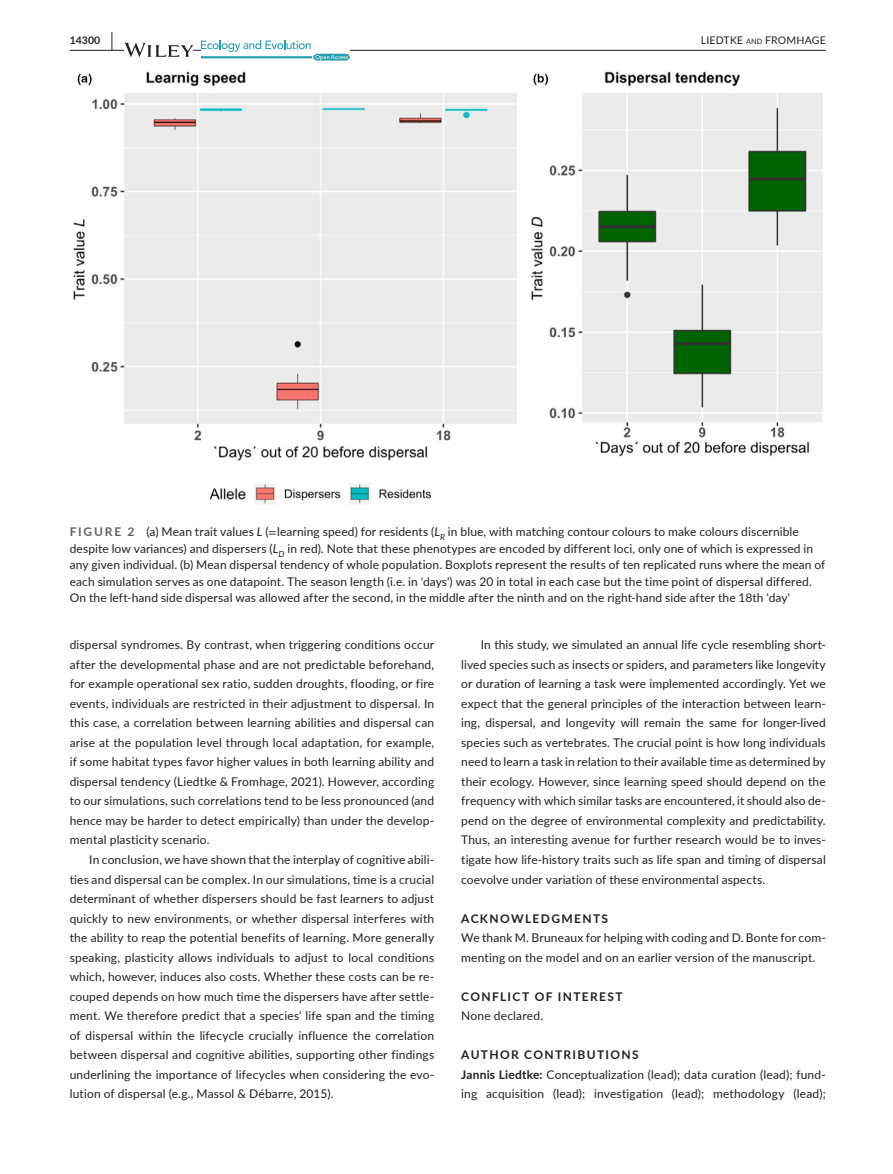
<style>
.page{position:relative;width:893px;height:1174px;background:#fff}
.page>*{position:absolute;margin:0;border:0;box-sizing:border-box;transform-origin:0 0}
.t1{font:12px/19.5px "Lato";letter-spacing:.01em;color:#231f20;text-align:justify}
.t2{font:700 12px "Lato";letter-spacing:.115em;color:#231f20}
.t3{font:10.5px "Lato";letter-spacing:.015em;color:#231f20}
.t4{font:700 10.5px "Lato";color:#231f20}
.s1{font-size:19.5px}
.s2{font-size:7.35px}
.s3{font-weight:700;color:#636366}
.s4{font-style:italic}
.s5{font-family:"STIX"}
.s6{font-weight:700}
</style>
<div class="page">
<hr style="left:70px;top:50px;width:756px;height:1px;background:#231f20">
<svg style="left:125px;top:43px;width:68px;height:14px"></svg>
<svg style="left:201px;top:40px;width:149px;height:21px"></svg>
<img style="left:73px;top:72px;width:749px;height:432px">
<p class="t4" style="left:70px;top:33px;width:45px">14300 <span class="s1">|</span></p>
<p class="t3" style="left:701px;top:33px;width:126px">LIEDTKE <span class="s2">and</span> FROMHAGE</p>
<p class="t1" style="left:70px;top:523px;width:757px;line-height:16.5px;text-align:left"><span class="s3">FIGURE 2</span> (a) Mean trait values <span class="s4">L</span> (<span class="s5">=</span>learning speed) for residents (<span class="s4">L</span><sub>R</sub> in blue, with matching contour colours to make colours discernible despite low variances) and dispersers (<span class="s4">L</span><sub>D</sub> in red). Note that these phenotypes are encoded by different loci, only one of which is expressed in any given individual. (b) Mean dispersal tendency of whole population. Boxplots represent the results of ten replicated runs where the mean of each simulation serves as one datapoint. The season length (i.e. in 'days') was 20 in total in each case but the time point of dispersal differed.<br>On the left-hand side dispersal was allowed after the second, in the middle after the ninth and on the right-hand side after the 18th 'day'</p>
<p class="t1" style="left:70px;top:635px;width:366px">dispersal syndromes. By contrast, when triggering conditions occur after the developmental phase and are not predictable beforehand, for example operational sex ratio, sudden droughts, flooding, or fire events, individuals are restricted in their adjustment to dispersal. In this case, a correlation between learning abilities and dispersal can arise at the population level through local adaptation, for example, if some habitat types favor higher values in both learning ability and dispersal tendency (Liedtke &amp; Fromhage, 2021). However, according to our simulations, such correlations tend to be less pronounced (and hence may be harder to detect empirically) than under the develop&shy;mental plasticity scenario.</p>
<p class="t1" style="left:70px;top:849px;width:366px;text-indent:20px">In conclusion, we have shown that the interplay of cognitive abili&shy;ties and dispersal can be complex. In our simulations, time is a crucial determinant of whether dispersers should be fast learners to adjust quickly to new environments, or whether dispersal interferes with the ability to reap the potential benefits of learning. More generally speaking, plasticity allows individuals to adjust to local conditions which, however, induces also costs. Whether these costs can be re&shy;couped depends on how much time the dispersers have after settle&shy;ment. We therefore predict that a species' life span and the timing of dispersal within the lifecycle crucially influence the correlation between dispersal and cognitive abilities, supporting other findings underlining the importance of lifecycles when considering the evo&shy;lution of dispersal (e.g., Massol &amp; Débarre, 2015).</p>
<p class="t1" style="left:461px;top:635px;width:366px;text-indent:20px">In this study, we simulated an annual life cycle resembling short&shy;lived species such as insects or spiders, and parameters like longevity or duration of learning a task were implemented accordingly. Yet we expect that the general principles of the interaction between learn&shy;ing, dispersal, and longevity will remain the same for longer-lived species such as vertebrates. The crucial point is how long individuals need to learn a task in relation to their available time as determined by their ecology. However, since learning speed should depend on the frequency with which similar tasks are encountered, it should also de&shy;pend on the degree of environmental complexity and predictability.<br>Thus, an interesting avenue for further research would be to inves&shy;tigate how life-history traits such as life span and timing of dispersal coevolve under variation of these environmental aspects.</p>
<p class="t2" style="left:461px;top:909px;width:148px">ACKNOWLEDGMENTS</p>
<p class="t1" style="left:461px;top:927px;width:366px">We thank M. Bruneaux for helping with coding and D. Bonte for com&shy;menting on the model and on an earlier version of the manuscript.</p>
<p class="t2" style="left:461px;top:987px;width:163px">CONFLICT OF INTEREST</p>
<p class="t1" style="left:461px;top:1005px;width:83px">None declared.</p>
<p class="t1" style="left:461px;top:1044px;width:366px;text-align:left"><span class="s6">AUTHOR CONTRIBUTIONS<br>Jannis Liedtke:</span> Conceptualization (lead); data curation (lead); fund&shy;ing acquisition (lead); investigation (lead); methodology (lead);</p>
</div>
